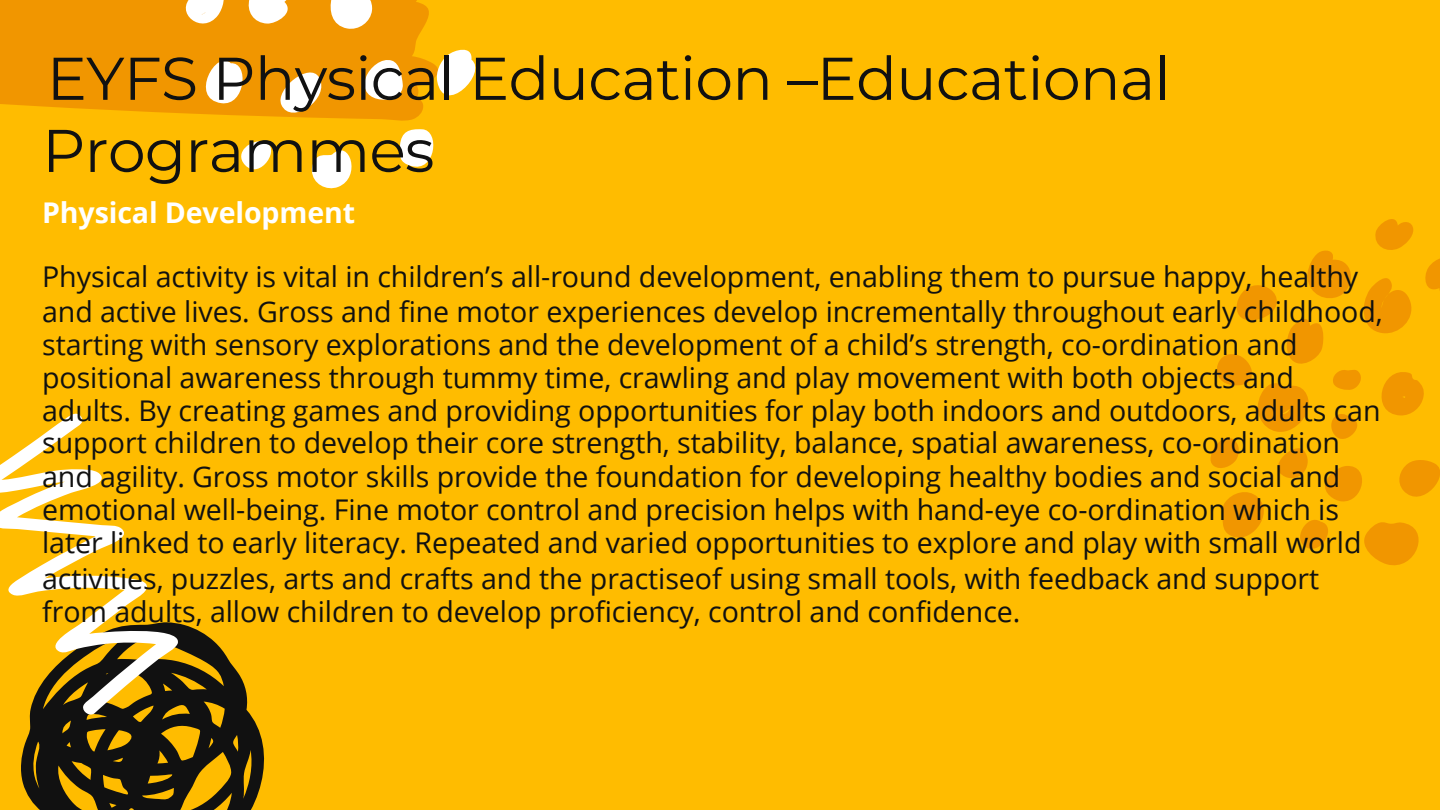
<style>
.page{position:relative;width:1440px;height:810px;background:#ffbc00}
.page>*{position:absolute;margin:0;border:0;box-sizing:border-box;transform-origin:0 0}
.t1{font:60.2px "Montserrat";letter-spacing:-.01em;color:#111}
.t2{font:60px "Montserrat";letter-spacing:-.01em;color:#111}
.t3{font:28.6px/33px "Open Sans";color:#111}
.t4{font:700 28.6px "Open Sans";letter-spacing:-.005em;color:#fff}
</style>
<div class="page">
<svg style="left:21px;top:624px;width:244px;height:186px;fill:#111"></svg>
<svg style="left:0;top:413px;width:181px;height:304px"></svg>
<div style="left:0;top:0;width:173px;height:113px;background:#f19600"></div>
<svg style="left:173px;top:0;width:303px;height:189px"></svg>
<svg style="left:1210px;top:219px;width:230px;height:347px"></svg>
<h1 class="t1" style="left:47px;top:42px;width:1126px">EYFS Physical Education –Educational</h1>
<h2 class="t2" style="left:42px;top:114px;width:394px">Programmes</h2>
<p class="t4" style="left:42px;top:192px;width:315px">Physical Development</p>
<p class="t3" style="left:42px;top:260px;width:1342px">Physical activity is vital in children’s all-round development, enabling them to pursue happy, healthy and active lives. Gross and fine motor experiences develop incrementally throughout early childhood, starting with sensory explorations and the development of a child’s strength, co-ordination and positional awareness through tummy time, crawling and play movement with both objects and adults. By creating games and providing opportunities for play both indoors and outdoors, adults can support children to develop their core strength, stability, balance, spatial awareness, co-ordination</p>
<p class="t3" style="left:42px;top:459px;width:1321px">and agility. Gross motor skills provide the foundation for developing healthy bodies and social and emotional well-being. Fine motor control and precision helps with hand-eye co-ordination which is later linked to early literacy. Repeated and varied opportunities to explore and play with small world</p>
<p class="t3" style="left:42px;top:561px;width:1279px">activities, puzzles, arts and crafts and the practiseof using small tools, with feedback and support from adults, allow children to develop proficiency, control and confidence.</p>
</div>
